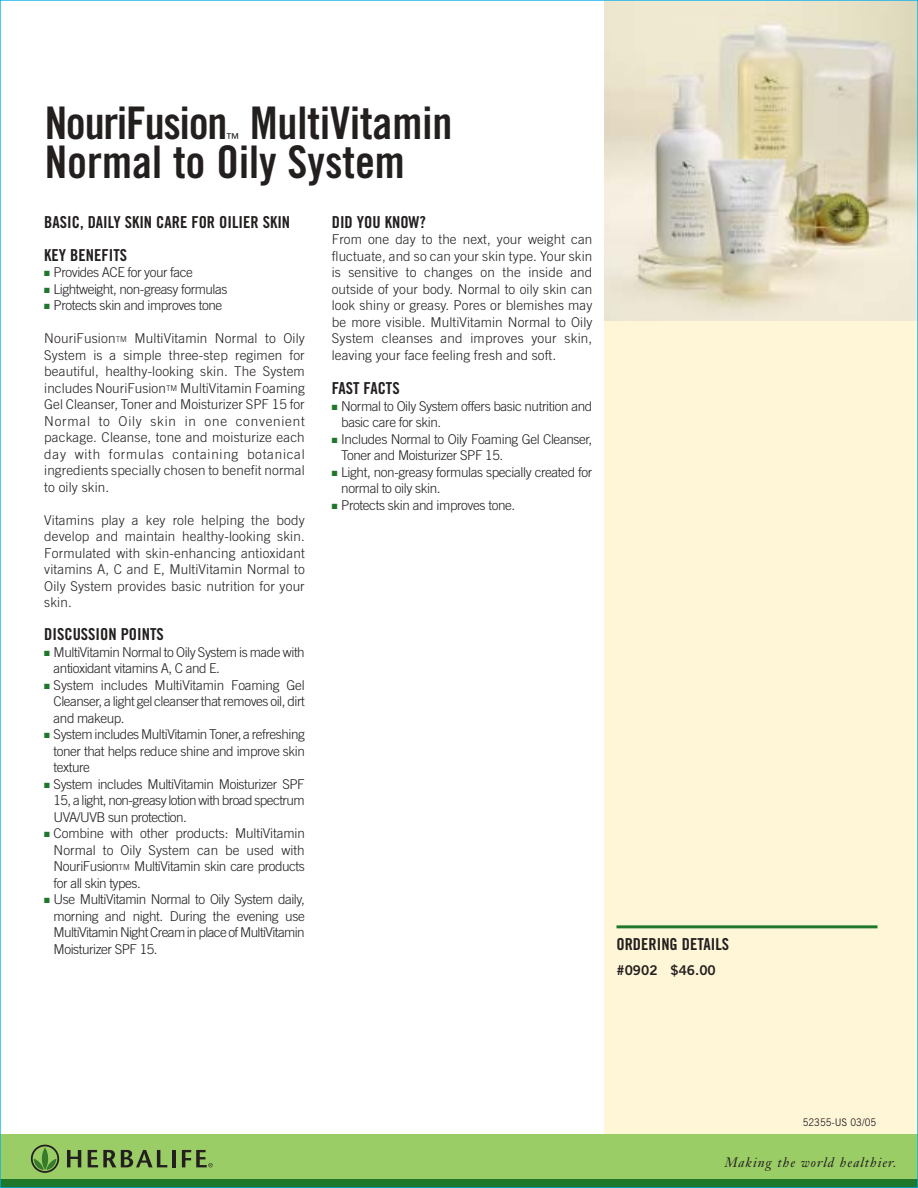
<style>
.page{position:relative;width:918px;height:1188px;background:#fff}
.page>*{position:absolute;margin:0;border:0;box-sizing:border-box;transform-origin:0 0}
.t1{font:45px/39px "Trade Gothic Bold Cond Twenty";color:#231f1f}
.t2{font:45px "Trade Gothic Bold Cond Twenty";letter-spacing:-.025em;color:#231f1f}
.t3{font:16.5px/33px "Trade Gothic Bold Cond Twenty";color:#231f1f}
.t4{font:300 13.5px/16.5px "Trade Gothic";letter-spacing:-.035em;color:#231f1f;text-align:justify}
.t5{font:italic 13.5px "Janson Text";letter-spacing:.065em;color:#231f1f}
.t6{font:13.5px "Trade Gothic Bold Two";color:#231f1f}
.t7{font:13.5px "Trade Gothic";color:#231f1f}
.t8{font:10.5px "Trade Gothic";color:#231f1f;scale:.9 1}
.s1{color:#1f772c}
.s2{font-size:8.1px}
</style>
<div class="page">
<div style="left:604px;top:317px;width:314px;height:871px;background:#fff6d8"></div>
<img style="left:604px;top:2px;width:312px;height:318px">
<hr style="left:616px;top:925px;width:262px;height:3px;background:#1f772c">
<div style="left:0;top:1134px;width:918px;height:46px;background:#9bcd66"></div>
<div style="left:0;top:1180px;width:918px;height:8px;background:#1f772c"></div>
<svg style="left:67px;top:1150px;width:14px;height:17px"></svg>
<svg style="left:88px;top:1150px;width:79px;height:17px"></svg>
<hr style="left:172px;top:1150px;width:4px;height:17px;background:#231f1f">
<svg style="left:182px;top:1150px;width:31px;height:17px"></svg>
<svg style="left:31px;top:1145px;width:28px;height:28px"></svg>
<h1 class="t2" style="left:45px;top:107px;width:184px">NouriFusion</h1>
<h1 class="t1" style="left:45px;top:107px;width:409px;text-indent:205px">MultiVitamin<br>Normal to Oily System</h1>
<p class="t7" style="left:226px;top:133px;width:15px">™</p>
<p class="t3" style="left:44px;top:207px;width:247px">BASIC, DAILY SKIN CARE FOR OILIER SKIN<br>KEY BENEFITS</p>
<p class="t4" style="left:44px;top:266px;width:150px"><span class="s1">■</span> Provides ACE for your face</p>
<p class="t4" style="left:44px;top:282px;width:185px"><span class="s1">■</span> Lightweight, non-greasy formulas</p>
<p class="t4" style="left:44px;top:299px;width:179px"><span class="s1">■</span> Protects skin and improves tone</p>
<p class="t4" style="left:44px;top:332px;width:262px">NouriFusion<span class="s2">TM</span> MultiVitamin Normal to Oily System is a simple three-step regimen for beautiful, healthy-looking skin. The System includes NouriFusion<span class="s2">TM</span> MultiVitamin Foaming Gel Cleanser, Toner and Moisturizer SPF 15 for Normal to Oily skin in one convenient package. Cleanse, tone and moisturize each day with formulas containing botanical ingredients specially chosen to benefit normal to oily skin.</p>
<p class="t4" style="left:44px;top:513px;width:262px">Vitamins play a key role helping the body develop and maintain healthy-looking skin.<br>Formulated with skin-enhancing antioxidant vitamins A, C and E, MultiVitamin Normal to Oily System provides basic nutrition for your skin.</p>
<p class="t3" style="left:44px;top:619px;width:121px">DISCUSSION POINTS</p>
<p class="t4" style="left:54px;top:645px;width:253px;text-indent:-9px"><span class="s1">■</span> MultiVitamin Normal to Oily System is made with antioxidant vitamins A, C and E.</p>
<p class="t4" style="left:54px;top:678px;width:253px;text-indent:-9px"><span class="s1">■</span> System includes MultiVitamin Foaming Gel Cleanser, a light gel cleanser that removes oil, dirt and makeup.</p>
<p class="t4" style="left:54px;top:728px;width:253px;text-indent:-9px"><span class="s1">■</span> System includes MultiVitamin Toner, a refreshing toner that helps reduce shine and improve skin texture</p>
<p class="t4" style="left:54px;top:777px;width:253px;text-indent:-9px"><span class="s1">■</span> System includes MultiVitamin Moisturizer SPF 15, a light, non-greasy lotion with broad spectrum UVA/UVB sun protection.</p>
<p class="t4" style="left:54px;top:827px;width:253px;text-indent:-9px"><span class="s1">■</span> Combine with other products: MultiVitamin Normal to Oily System can be used with NouriFusion<span class="s2">TM</span> MultiVitamin skin care products for all skin types.</p>
<p class="t4" style="left:54px;top:893px;width:253px;text-indent:-9px"><span class="s1">■</span> Use MultiVitamin Normal to Oily System daily, morning and night. During the evening use MultiVitamin Night Cream in place of MultiVitamin Moisturizer SPF 15.</p>
<p class="t3" style="left:332px;top:207px;width:96px">DID YOU KNOW?</p>
<p class="t4" style="left:332px;top:233px;width:262px">From one day to the next, your weight can fluctuate, and so can your skin type. Your skin is sensitive to changes on the inside and outside of your body. Normal to oily skin can look shiny or greasy. Pores or blemishes may be more visible. MultiVitamin Normal to Oily System cleanses and improves your skin, leaving your face feeling fresh and soft.</p>
<p class="t3" style="left:332px;top:373px;width:69px">FAST FACTS</p>
<p class="t4" style="left:341px;top:399px;width:253px;text-indent:-9px"><span class="s1">■</span> Normal to Oily System offers basic nutrition and basic care for skin.</p>
<p class="t4" style="left:341px;top:432px;width:253px;text-indent:-9px"><span class="s1">■</span> Includes Normal to Oily Foaming Gel Cleanser,<br>Toner and Moisturizer SPF 15.</p>
<p class="t4" style="left:341px;top:465px;width:253px;text-indent:-9px"><span class="s1">■</span> Light, non-greasy formulas specially created for normal to oily skin.</p>
<p class="t4" style="left:332px;top:498px;width:185px"><span class="s1">■</span> Protects skin and improves tone.</p>
<p class="t3" style="left:616px;top:928px;width:114px">ORDERING DETAILS</p>
<p class="t6" style="left:616px;top:965px;width:101px">#0902 $46.00</p>
<p class="t8" style="left:803px;top:1118px;width:83px">52355-US 03/05</p>
<p class="t5" style="left:725px;top:1157px;width:173px">Making the world healthier.</p>
</div>
